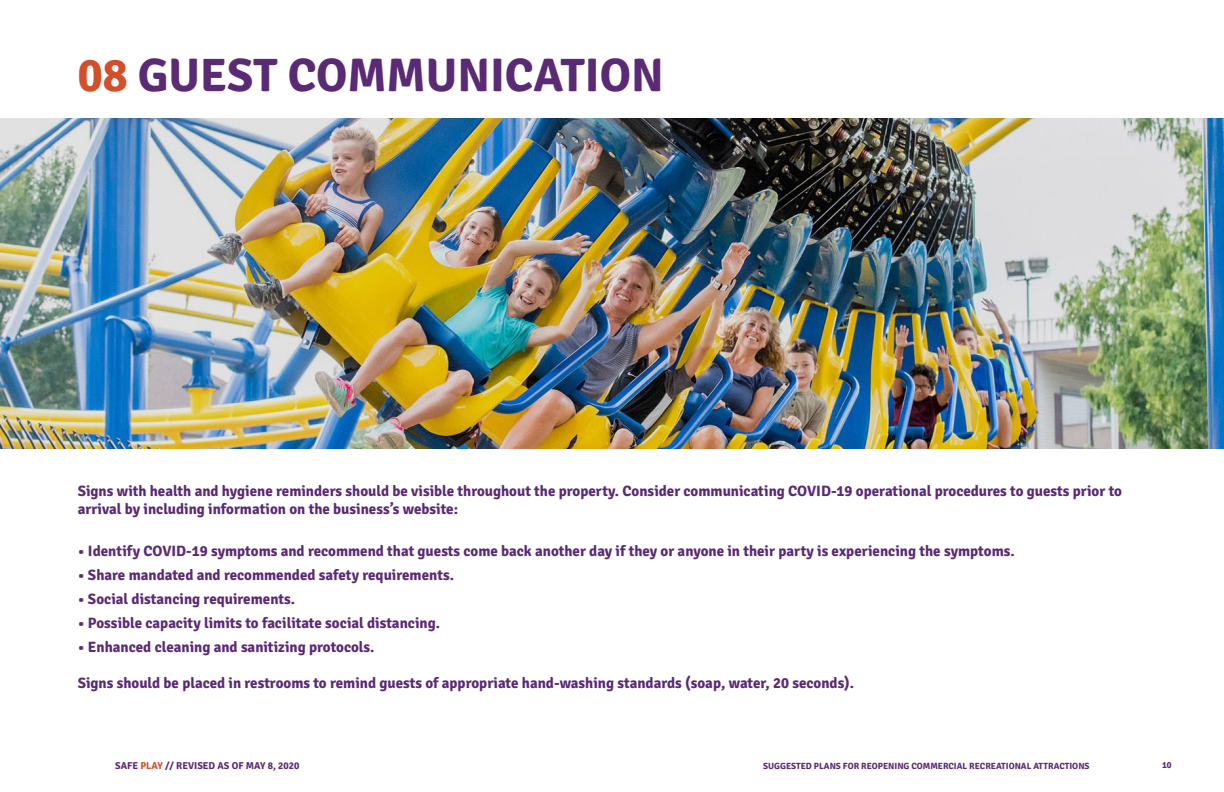
<style>
.page{position:relative;width:1224px;height:792px;background:#fff}
.page>*{position:absolute;margin:0;border:0;box-sizing:border-box;transform-origin:0 0}
.t1{font:700 47px "Signika";color:#5b2a74}
.t2{font:700 15px/18px "Signika";color:#5b2a74}
.t3{font:700 10px "Signika";color:#5b2a74}
.t4{font:700 9px "Signika";color:#5b2a74}
.s1{color:#d34e29}
</style>
<div class="page">
<img style="left:0;top:119px;width:1224px;height:330px">
<h1 class="t1" style="left:78px;top:47px;width:588px"><span class="s1">08</span> GUEST COMMUNICATION</h1>
<p class="t2" style="left:78px;top:482px;width:1046px">Signs with health and hygiene reminders should be visible throughout the property. Consider communicating COVID-19 operational procedures to guests prior to arrival by including information on the business’s website:</p>
<p class="t2" style="left:78px;top:542px;width:938px">• Identify COVID-19 symptoms and recommend that guests come back another day if they or anyone in their party is experiencing the symptoms.</p>
<p class="t2" style="left:78px;top:566px;width:378px">• Share mandated and recommended safety requirements.</p>
<p class="t2" style="left:78px;top:590px;width:219px">• Social distancing requirements.</p>
<p class="t2" style="left:78px;top:614px;width:364px">• Possible capacity limits to facilitate social distancing.</p>
<p class="t2" style="left:78px;top:638px;width:298px">• Enhanced cleaning and sanitizing protocols.</p>
<p class="t2" style="left:78px;top:674px;width:778px">Signs should be placed in restrooms to remind guests of appropriate hand-washing standards (soap, water, 20 seconds).</p>
<p class="t3" style="left:115px;top:759px;width:186px">SAFE <span class="s1">PLAY</span> // REVISED AS OF MAY 8, 2020</p>
<p class="t4" style="left:763px;top:760px;width:328px">SUGGESTED PLANS FOR REOPENING COMMERCIAL RECREATIONAL ATTRACTIONS</p>
<p class="t4" style="left:1162px;top:759px;width:11px">10</p>
</div>
